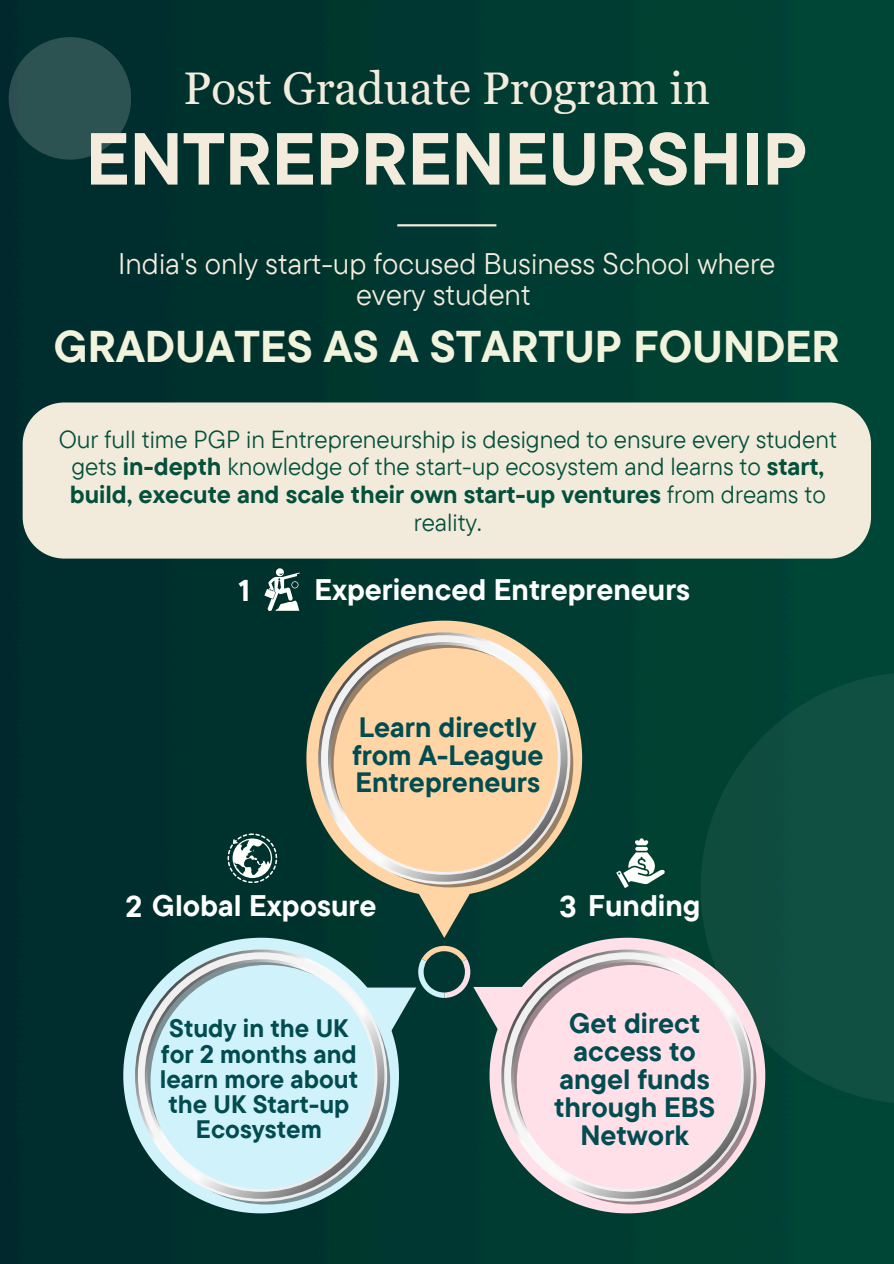
<style>
.page{position:relative;width:894px;height:1264px;background:#fff}
.page>*{position:absolute;margin:0;border:0;box-sizing:border-box;transform-origin:0 0}
.t1{font:700 73.5px "TT Commons Pro";color:#f3ecdd}
.t2{font:45.75px "Georgia Pro";color:#f3ecdd}
.t3{font:700 44.4px "TT Commons Pro";color:#f2f3dd}
.t4{font:700 30px "TT Commons Pro";color:#fff}
.t5{font:29.7px/31.5px "TT Commons Pro";color:#f3ecdd;text-align:center}
.t6{font:700 29.7px "TT Commons Pro";color:#fff}
.t7{font:700 27.9px/27.9px "TT Commons Pro";color:#014c50;text-align:center}
.t8{font:700 25.2px/25.2px "TT Commons Pro";color:#014c50;text-align:center}
.t9{font:24.6px/27.9px "TT Commons Pro";color:#03503b;text-align:center}
.s1{font-weight:700}
.s2{font-size:30px}
</style>
<div class="page">
<img style="left:0;top:0;width:893px;height:1263px">
<hr style="left:397px;top:224px;width:99px;height:2px;background:#fff">
<div style="left:700px;top:672px;width:193px;height:432px;background:linear-gradient(to right,#084638,#105244)"></div>
<div style="left:9px;top:37px;width:122px;height:123px;background:#2d5252;border-radius:50%"></div>
<div style="left:23px;top:402px;width:847px;height:156px;background:#f2ebdc;border-radius:42px"></div>
<svg style="left:407px;top:896px;width:73px;height:41px;background:#566c59"></svg>
<svg style="left:306px;top:620px;width:276px;height:276px;background:#43604e"></svg>
<svg style="left:123px;top:937px;width:276px;height:276px;background:#3c6868"></svg>
<svg style="left:489px;top:937px;width:275px;height:276px;background:#4c6e68"></svg>
<svg style="left:509px;top:958px;width:247px;height:246px"></svg>
<svg style="left:326px;top:641px;width:247px;height:246px"></svg>
<svg style="left:318px;top:632px;width:252px;height:252px;background:#6b7b68"></svg>
<svg style="left:321px;top:635px;width:246px;height:246px;background:#dcc29e"></svg>
<svg style="left:135px;top:949px;width:252px;height:252px;background:#648787"></svg>
<svg style="left:138px;top:952px;width:246px;height:246px;background:#bcdadf"></svg>
<svg style="left:501px;top:949px;width:252px;height:252px;background:#768986"></svg>
<svg style="left:504px;top:952px;width:246px;height:246px;background:#e2ced4"></svg>
<svg style="left:343px;top:945px;width:203px;height:105px;background:#5a7c7a"></svg>
<svg style="left:616px;top:838px;width:48px;height:49px"></svg>
<svg style="left:227px;top:833px;width:50px;height:50px"></svg>
<svg style="left:264px;top:568px;width:35px;height:43px"></svg>
<h1 class="t2" style="left:183px;top:62px;width:528px">Post Graduate Program in</h1>
<h3 class="t1" style="left:86px;top:111px;width:723px">ENTREPRENEURSHIP</h3>
<p class="t5" style="left:118px;top:247px;width:658px">India's only start-up focused Business School where every student</p>
<h5 class="t3" style="left:54px;top:317px;width:787px">GRADUATES AS A STARTUP FOUNDER</h5>
<h2 class="t9" style="left:59px;top:424px;width:779px">Our full time PGP in Entrepreneurship is designed to ensure every student gets <span class="s1">in-depth</span> knowledge of the start-up ecosystem and learns to <span class="s1">start, build, execute and scale their own start-up ventures</span> from dreams to reality.</h2>
<p class="t4" style="left:238px;top:571px;width:13px">1</p>
<h4 class="t6" style="left:314px;top:570px;width:377px">Experienced Entrepreneurs</h4>
<p class="t7" style="left:352px;top:712px;width:193px;text-align:left">Learn directly from A-League<br>Entrepreneurs</p>
<p class="t6" style="left:126px;top:886px;width:252px"><span class="s2">2</span> Global Exposure</p>
<h4 class="t6" style="left:559px;top:886px;width:142px"><span class="s2">3</span> Funding</h4>
<p class="t8" style="left:160px;top:1015px;width:200px">Study in the UK for 2 months and learn more about the UK Start-up<br>Ecosystem</p>
<p class="t7" style="left:554px;top:1008px;width:162px">Get direct access to angel funds through EBS<br>Network</p>
</div>
